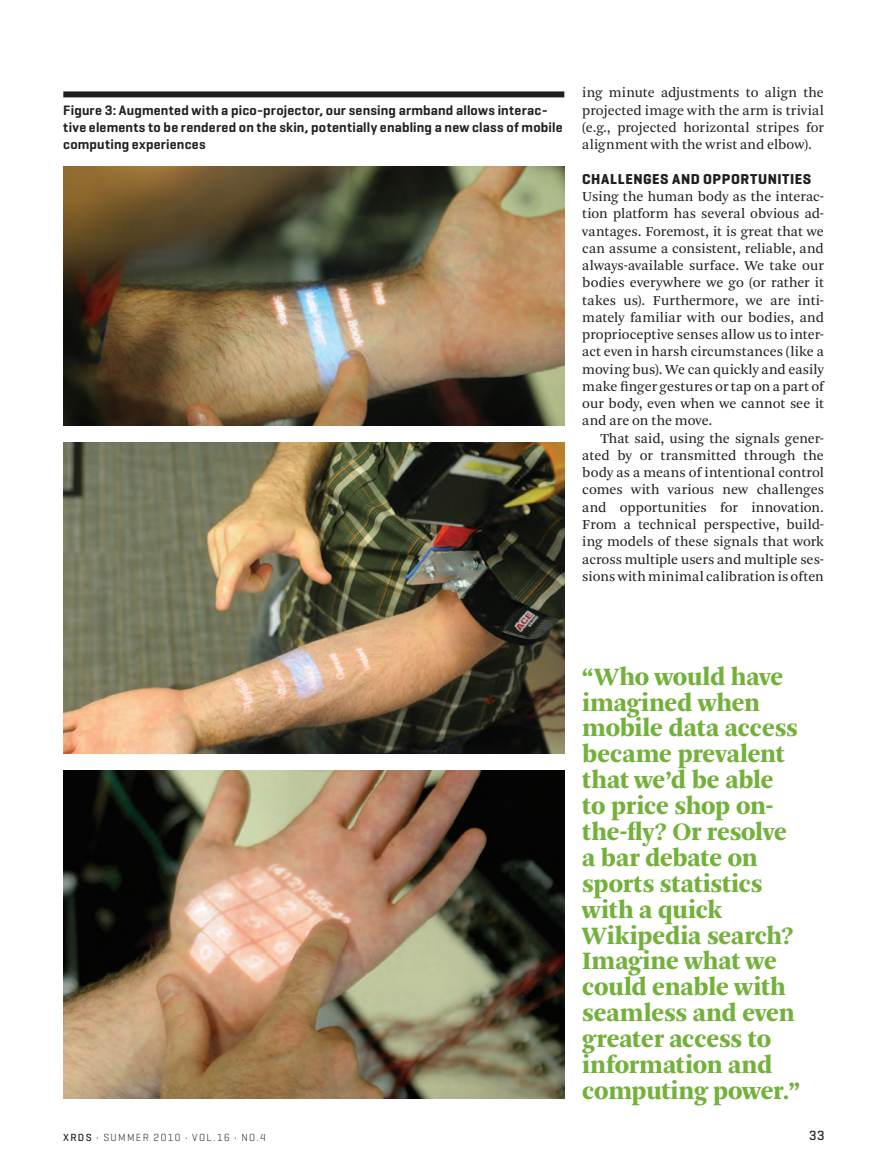
<style>
.page{position:relative;width:878px;height:1175px;background:#fff}
.page>*{position:absolute;margin:0;border:0;box-sizing:border-box;transform-origin:0 0}
.t1{font:900 26.25px/26px "Arnhem";letter-spacing:-.01em;color:#73b13b}
.t2{font:700 14.7px "Geogrotesque";letter-spacing:.045em;color:#231f20}
.t3{font:14.25px/17.2px "Arnhem Blond";color:#231f20;text-align:justify}
.t4{font:600 13.8px/17.2px "Geogrotesque";letter-spacing:.015em;color:#231f20}
.t5{font:500 13.5px "Geogrotesque";color:#231f20}
.t6{font:300 10.5px "Geogrotesque";letter-spacing:.135em;color:#231f20}
.s1{font-weight:500}
</style>
<div class="page">
<img style="left:63px;top:166px;width:501px;height:259px">
<div style="left:63px;top:91px;width:501px;height:6px;background:#231f20"></div>
<img style="left:63px;top:442px;width:501px;height:311px">
<img style="left:63px;top:770px;width:501px;height:328px">
<p class="t4" style="left:63px;top:101px;width:501px">Figure 3: Augmented with a pico-projector, our sensing armband allows interac&shy;tive elements to be rendered on the skin, potentially enabling a new class of mobile computing experiences</p>
<p class="t3" style="left:582px;top:84px;width:243px">ing minute adjustments to align the projected image with the arm is trivial (e.g., projected horizontal stripes for alignment with the wrist and elbow).</p>
<p class="t2" style="left:582px;top:169px;width:230px">CHALLENGES AND OPPORTUNITIES</p>
<p class="t3" style="left:582px;top:188px;width:243px">Using the human body as the interac&shy;tion platform has several obvious ad&shy;vantages. Foremost, it is great that we can assume a consistent, reliable, and always-available surface. We take our bodies everywhere we go (or rather it takes us). Furthermore, we are inti&shy;mately familiar with our bodies, and proprioceptive senses allow us to inter&shy;act even in harsh circumstances (like a moving bus). We can quickly and easily make finger gestures or tap on a part of our body, even when we cannot see it and are on the move.</p>
<p class="t3" style="left:582px;top:430px;width:243px;text-indent:18px">That said, using the signals gener&shy;ated by or transmitted through the body as a means of intentional control comes with various new challenges and opportunities for innovation.<br>From a technical perspective, build&shy;ing models of these signals that work across multiple users and multiple ses&shy;sions with minimal calibration is often</p>
<p class="t1" style="left:582px;top:663px;width:219px">“Who would have imagined when mobile data access became prevalent that we’d be able to price shop on&shy;the-fly? Or resolve a bar debate on sports statistics with a quick<br>Wikipedia search?<br>Imagine what we could enable with seamless and even greater access to information and computing power.”</p>
<p class="t6" style="left:63px;top:1130px;width:204px"><span class="s1">XRDS</span> • SUMMER 2010 • VOL.16 • NO.4</p>
<p class="t5" style="left:809px;top:1127px;width:17px">33</p>
</div>
